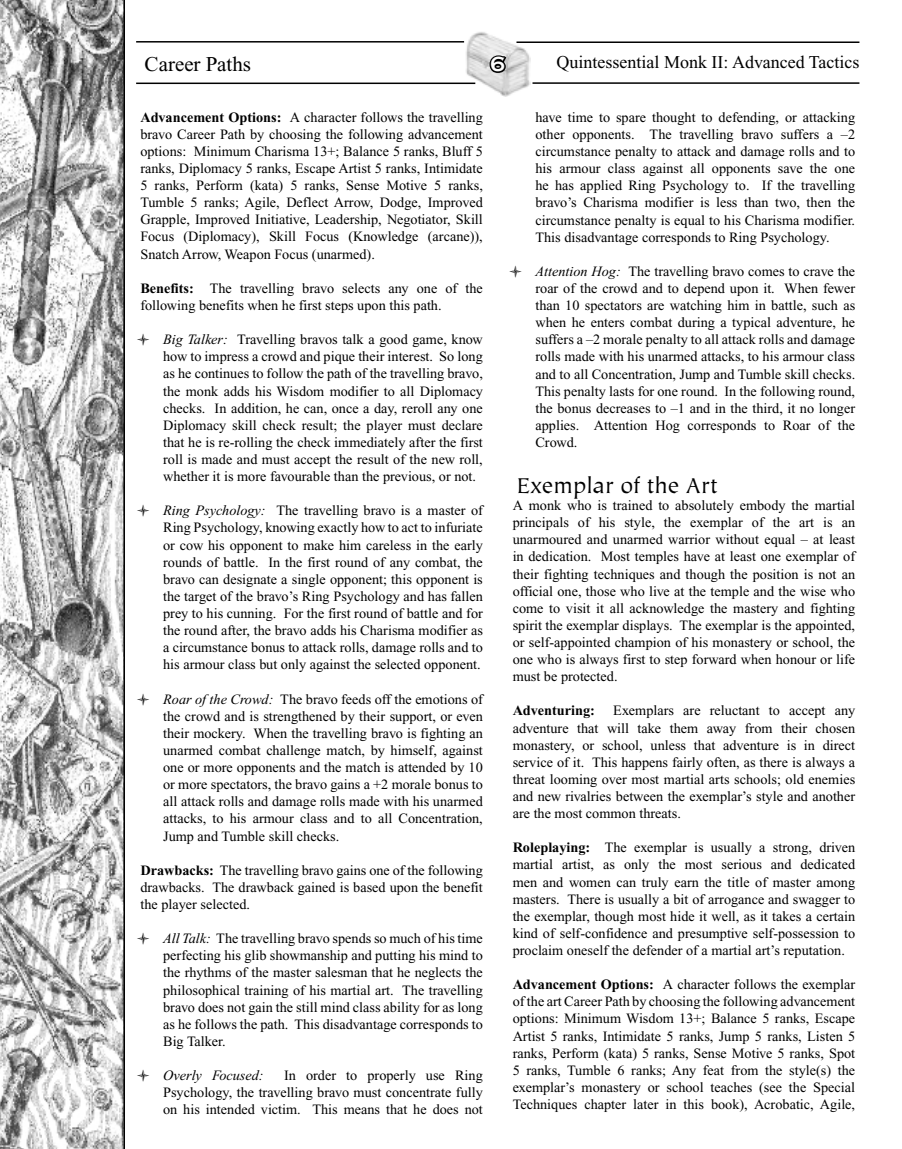
<style>
.page{position:relative;width:902px;height:1149px;background:#fff}
.page>*{position:absolute;margin:0;border:0;box-sizing:border-box;transform-origin:0 0}
.t1{font:24px "Tiepolo";color:#000}
.t2{font:21px "Times New Roman";color:#000}
.t3{font:700 21px "Copperplate Gothic";color:#fff}
.t4{font:18px "Times New Roman";color:#000}
.t5{font:14.25px/17.1px "Times New Roman";color:#000;text-align:justify}
.t6{font:italic 14.25px "Times New Roman";color:#000}
.t7{font:700 14.25px "Times New Roman";color:#000}
.s1{font-weight:700}
.s2{font-style:italic}
</style>
<div class="page">
<img style="left:466px;top:32px;width:64px;height:65px">
<hr style="left:516px;top:41px;width:343px;height:2px;background:#000">
<hr style="left:532px;top:82px;width:327px;height:2px;background:#000">
<svg style="left:487px;top:53px;width:21px;height:22px"></svg>
<hr style="left:136px;top:82px;width:339px;height:2px;background:#000">
<hr style="left:136px;top:41px;width:328px;height:2px;background:#000">
<svg style="left:0;top:0;width:125px;height:1148px"></svg>
<h2 class="t2" style="left:145px;top:52px;width:108px">Career Paths</h2>
<h2 class="t3" style="left:490px;top:53px;width:16px">6</h2>
<p class="t4" style="left:556px;top:52px;width:304px">Quintessential Monk II: Advanced Tactics</p>
<p class="t5" style="left:140px;top:108px;width:344px"><span class="s1">Advancement Options:</span> A character follows the travelling bravo Career Path by choosing the following advancement options: Minimum Charisma 13+; Balance 5 ranks, Bluff 5 ranks, Diplomacy 5 ranks, Escape Artist 5 ranks, Intimidate 5 ranks, Perform (kata) 5 ranks, Sense Motive 5 ranks, Tumble 5 ranks; Agile, Deflect Arrow, Dodge, Improved Grapple, Improved Initiative, Leadership, Negotiator, Skill Focus (Diplomacy), Skill Focus (Knowledge (arcane)), Snatch Arrow, Weapon Focus (unarmed).</p>
<p class="t5" style="left:140px;top:279px;width:344px"><span class="s1">Benefits:</span> The travelling bravo selects any one of the following benefits when he first steps upon this path.</p>
<p class="t5" style="left:163px;top:331px;width:321px;text-indent:-27px">● <span class="s2">Big Talker:</span> Travelling bravos talk a good game, know how to impress a crowd and pique their interest. So long as he continues to follow the path of the travelling bravo, the monk adds his Wisdom modifier to all Diplomacy checks. In addition, he can, once a day, reroll any one Diplomacy skill check result; the player must declare that he is re-rolling the check immediately after the first roll is made and must accept the result of the new roll, whether it is more favourable than the previous, or not.</p>
<p class="t5" style="left:163px;top:502px;width:321px;text-indent:-27px">● <span class="s2">Ring Psychology:</span> The travelling bravo is a master of Ring Psychology, knowing exactly how to act to infuriate or cow his opponent to make him careless in the early rounds of battle. In the first round of any combat, the bravo can designate a single opponent; this opponent is the target of the bravo’s Ring Psychology and has fallen prey to his cunning. For the first round of battle and for the round after, the bravo adds his Charisma modifier as a circumstance bonus to attack rolls, damage rolls and to his armour class but only against the selected opponent.</p>
<p class="t5" style="left:163px;top:690px;width:321px;text-indent:-27px">● <span class="s2">Roar of the Crowd:</span> The bravo feeds off the emotions of the crowd and is strengthened by their support, or even their mockery. When the travelling bravo is fighting an unarmed combat challenge match, by himself, against one or more opponents and the match is attended by 10 or more spectators, the bravo gains a +2 morale bonus to all attack rolls and damage rolls made with his unarmed attacks, to his armour class and to all Concentration, Jump and Tumble skill checks.</p>
<p class="t5" style="left:140px;top:861px;width:344px"><span class="s1">Drawbacks:</span> The travelling bravo gains one of the following drawbacks. The drawback gained is based upon the benefit the player selected.</p>
<p class="t5" style="left:163px;top:929px;width:321px;text-indent:-27px">● <span class="s2">All Talk:</span> The travelling bravo spends so much of his time perfecting his glib showmanship and putting his mind to the rhythms of the master salesman that he neglects the philosophical training of his martial art. The travelling bravo does not gain the still mind class ability for as long as he follows the path. This disadvantage corresponds to Big Talker.</p>
<p class="t6" style="left:136px;top:1067px;width:129px">● Overly Focused:</p>
<p class="t5" style="left:535px;top:108px;width:321px">have time to spare thought to defending, or attacking other opponents. The travelling bravo suffers a –2 circumstance penalty to attack and damage rolls and to his armour class against all opponents save the one he has applied Ring Psychology to. If the travelling bravo’s Charisma modifier is less than two, then the circumstance penalty is equal to his Charisma modifier.<br>This disadvantage corresponds to Ring Psychology.</p>
<p class="t5" style="left:535px;top:262px;width:321px;text-indent:-27px">● <span class="s2">Attention Hog:</span> The travelling bravo comes to crave the roar of the crowd and to depend upon it. When fewer than 10 spectators are watching him in battle, such as when he enters combat during a typical adventure, he suffers a –2 morale penalty to all attack rolls and damage rolls made with his unarmed attacks, to his armour class and to all Concentration, Jump and Tumble skill checks.<br>This penalty lasts for one round. In the following round, the bonus decreases to –1 and in the third, it no longer applies. Attention Hog corresponds to Roar of the Crowd.</p>
<h1 class="t1" style="left:517px;top:472px;width:202px">Exemplar of the Art</h1>
<p class="t5" style="left:512px;top:496px;width:344px">A monk who is trained to absolutely embody the martial principals of his style, the exemplar of the art is an unarmoured and unarmed warrior without equal – at least in dedication. Most temples have at least one exemplar of their fighting techniques and though the position is not an official one, those who live at the temple and the wise who come to visit it all acknowledge the mastery and fighting spirit the exemplar displays. The exemplar is the appointed, or self-appointed champion of his monastery or school, the one who is always first to step forward when honour or life must be protected.</p>
<p class="t7" style="left:512px;top:702px;width:84px">Adventuring:</p>
<p class="t5" style="left:512px;top:702px;width:344px;text-indent:101px">Exemplars are reluctant to accept any adventure that will take them away from their chosen monastery, or school, unless that adventure is in direct service of it. This happens fairly often, as there is always a threat looming over most martial arts schools; old enemies and new rivalries between the exemplar’s style and another are the most common threats.</p>
<p class="t5" style="left:512px;top:838px;width:344px"><span class="s1">Roleplaying:</span> The exemplar is usually a strong, driven martial artist, as only the most serious and dedicated men and women can truly earn the title of master among masters. There is usually a bit of arrogance and swagger to the exemplar, though most hide it well, as it takes a certain kind of self-confidence and presumptive self-possession to proclaim oneself the defender of a martial art’s reputation.</p>
<p class="t5" style="left:512px;top:975px;width:344px"><span class="s1">Advancement Options:</span> A character follows the exemplar of the art Career Path by choosing the following advancement options: Minimum Wisdom 13+; Balance 5 ranks, Escape Artist 5 ranks, Intimidate 5 ranks, Jump 5 ranks, Listen 5 ranks, Perform (kata) 5 ranks, Sense Motive 5 ranks, Spot 5 ranks, Tumble 6 ranks; Any feat from the style(s) the exemplar’s monastery or school teaches (see the Special Techniques chapter later in this book), Acrobatic, Agile,</p>
<p class="t5" style="left:163px;top:1066px;width:321px;text-indent:121px">In order to properly use Ring Psychology, the travelling bravo must concentrate fully on his intended victim. This means that he does not</p>
</div>
